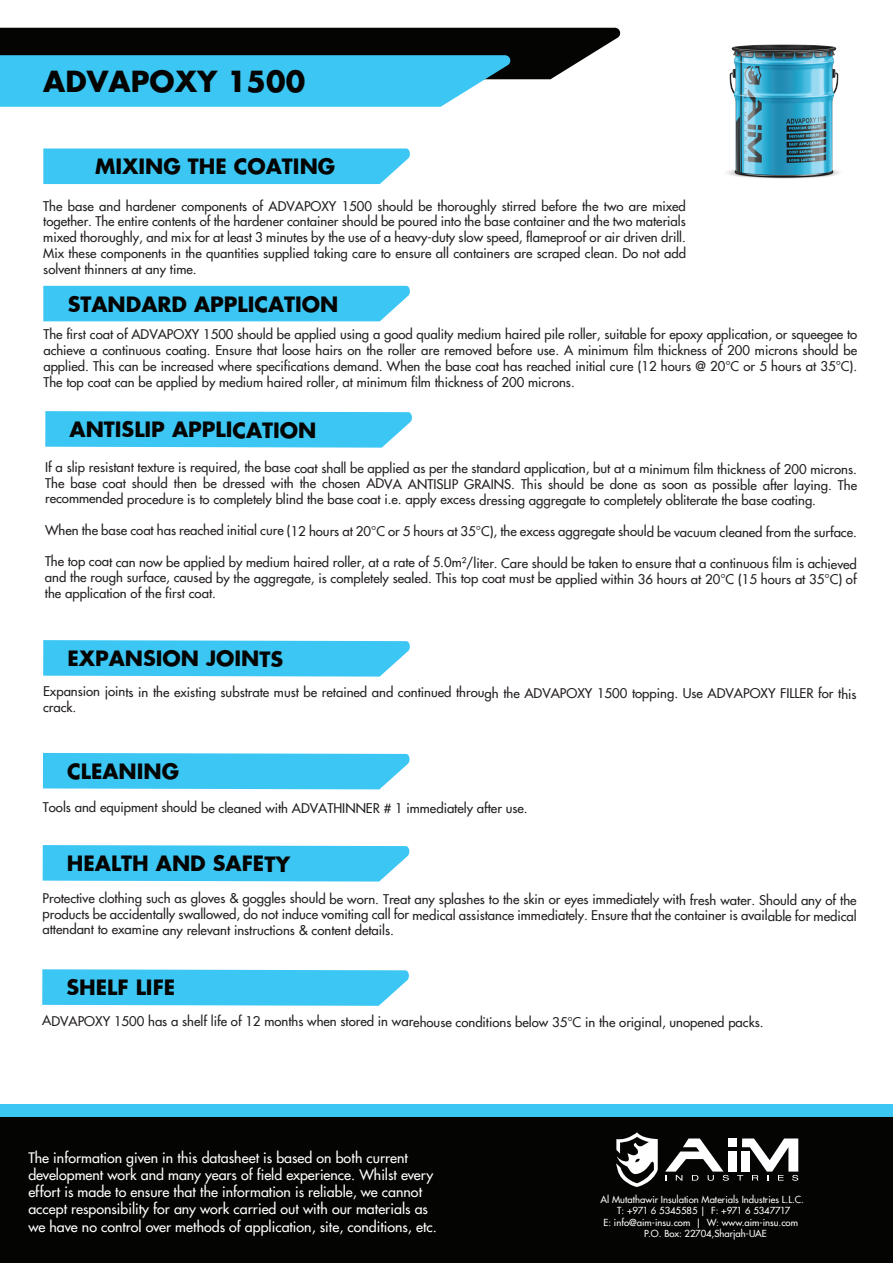
<style>
.page{position:relative;width:893px;height:1263px;background:#fff}
.page>*{position:absolute;margin:0;border:0;box-sizing:border-box;transform-origin:0 0}
.t1{font:700 28.35px "Futura";color:#040503}
.t2{font:700 20.7px "Futura";color:#040503}
.t3{font:500 14.25px/17.1px "Futura";color:#fff}
.t4{font:500 13.2px/15.8px "Futura";color:#231f20;text-align:justify}
.t5{font:500 13.05px/15.8px "Futura";letter-spacing:-.005em;color:#231f20;text-align:justify}
.t6{font:500 9.45px "Futura";color:#fff}
</style>
<div class="page">
<div style="left:0;top:1104px;width:893px;height:145px;background:#3cc6f3"></div>
<div style="left:0;top:1117px;width:893px;height:146px;background:#040503"></div>
<div style="left:728px;top:1138px;width:9px;height:9px;background:#fff"></div>
<div style="left:728px;top:1151px;width:9px;height:20px;background:#fff"></div>
<svg style="left:665px;top:1138px;width:64px;height:43px"></svg>
<svg style="left:737px;top:1138px;width:61px;height:43px"></svg>
<svg style="left:616px;top:1132px;width:42px;height:55px"></svg>
<div style="left:43px;top:148px;width:367px;height:36px;background:#3cc6f3"></div>
<div style="left:43px;top:286px;width:367px;height:35px;background:#3cc6f3"></div>
<svg style="left:45px;top:411px;width:367px;height:37px;background:#49caf3"></svg>
<svg style="left:43px;top:640px;width:367px;height:37px;background:#49caf3"></svg>
<svg style="left:43px;top:753px;width:367px;height:36px;background:#45c8f3"></svg>
<svg style="left:43px;top:845px;width:367px;height:36px;background:#45c8f3"></svg>
<svg style="left:42px;top:969px;width:367px;height:37px;background:#49caf3"></svg>
<svg style="left:0;top:28px;width:621px;height:79px;background:#3e859b"></svg>
<img style="left:727px;top:44px;width:113px;height:135px">
<h1 class="t1" style="left:43px;top:61px;width:263px">ADVAPOXY 1500</h1>
<h2 class="t2" style="left:95px;top:152px;width:242px">MIXING THE COATING</h2>
<p class="t4" style="left:43px;top:198px;width:644px">The base and hardener components of ADVAPOXY 1500 should be thoroughly stirred before the two are mixed together. The entire contents of the hardener container should be poured into the base container and the two materials mixed thoroughly, and mix for at least 3 minutes by the use of a heavy-duty slow speed, flameproof or air driven drill.<br>Mix these components in the quantities supplied taking care to ensure all containers are scraped clean. Do not add solvent thinners at any time.</p>
<h2 class="t2" style="left:68px;top:289px;width:272px">STANDARD APPLICATION</h2>
<p class="t4" style="left:43px;top:327px;width:815px">The first coat of ADVAPOXY 1500 should be applied using a good quality medium haired pile roller, suitable for epoxy application, or squeegee to achieve a continuous coating. Ensure that loose hairs on the roller are removed before use. A minimum film thickness of 200 microns should be applied. This can be increased where specifications demand. When the base coat has reached initial cure (12 hours @ 20°C or 5 hours at 35°C).<br>The top coat can be applied by medium haired roller, at minimum film thickness of 200 microns.</p>
<h2 class="t2" style="left:70px;top:415px;width:248px">ANTISLIP APPLICATION</h2>
<p class="t5" style="left:45px;top:460px;width:813px">If a slip resistant texture is required, the base coat shall be applied as per the standard application, but at a minimum film thickness of 200 microns.<br>The base coat should then be dressed with the chosen ADVA ANTISLIP GRAINS. This should be done as soon as possible after laying. The recommended procedure is to completely blind the base coat i.e. apply excess dressing aggregate to completely obliterate the base coating.</p>
<p class="t5" style="left:45px;top:523px;width:813px">When the base coat has reached initial cure (12 hours at 20°C or 5 hours at 35°C), the excess aggregate should be vacuum cleaned from the surface.</p>
<p class="t5" style="left:45px;top:555px;width:813px;line-height:15.3px">The top coat can now be applied by medium haired roller, at a rate of 5.0m²/liter. Care should be taken to ensure that a continuous film is achieved and the rough surface, caused by the aggregate, is completely sealed. This top coat must be applied within 36 hours at 20°C (15 hours at 35°C) of the application of the first coat.</p>
<h2 class="t2" style="left:67px;top:644px;width:217px">EXPANSION JOINTS</h2>
<p class="t5" style="left:43px;top:685px;width:815px;line-height:14.7px">Expansion joints in the existing substrate must be retained and continued through the ADVAPOXY 1500 topping. Use ADVAPOXY FILLER for this crack.</p>
<h2 class="t2" style="left:67px;top:757px;width:113px">CLEANING</h2>
<p class="t5" style="left:43px;top:800px;width:486px">Tools and equipment should be cleaned with ADVATHINNER # 1 immediately after use.</p>
<h2 class="t2" style="left:67px;top:849px;width:225px">HEALTH AND SAFETY</h2>
<p class="t5" style="left:43px;top:891px;width:816px">Protective clothing such as gloves &amp; goggles should be worn. Treat any splashes to the skin or eyes immediately with fresh water. Should any of the products be accidentally swallowed, do not induce vomiting call for medical assistance immediately. Ensure that the container is available for medical attendant to examine any relevant instructions &amp; content details.</p>
<h2 class="t2" style="left:67px;top:973px;width:110px">SHELF LIFE</h2>
<p class="t5" style="left:42px;top:1014px;width:723px">ADVAPOXY 1500 has a shelf life of 12 months when stored in warehouse conditions below 35°C in the original, unopened packs.</p>
<p class="t3" style="left:28px;top:1149px;width:410px">The information given in this datasheet is based on both current development work and many years of field experience. Whilst every effort is made to ensure that the information is reliable, we cannot accept responsibility for any work carried out with our materials as we have no control over methods of application, site, conditions, etc.</p>
<p class="t6" style="left:601px;top:1193px;width:205px">Al Mutathawir Insulation Materials Industries L.L.C.</p>
<p class="t6" style="left:617px;top:1205px;width:175px">T: +971 6 5345585 | F: +971 6 5347717</p>
<p class="t6" style="left:603px;top:1216px;width:196px">E: info@aim-insu.com | W: www.aim-insu.com</p>
<p class="t6" style="left:644px;top:1228px;width:124px">P.O. Box: 22704,Sharjah-UAE</p>
</div>
